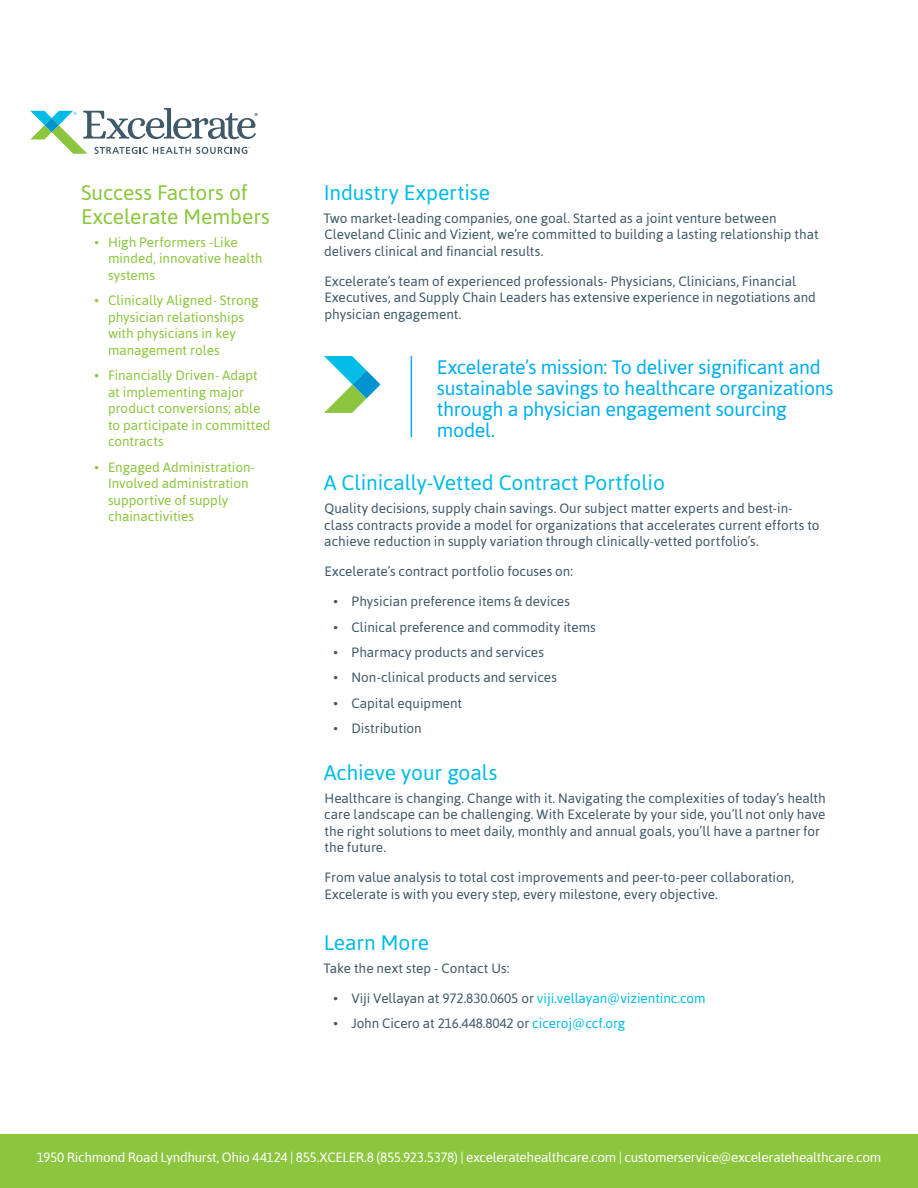
<style>
.page{position:relative;width:918px;height:1188px;background:#fff}
.page>*{position:absolute;margin:0;border:0;box-sizing:border-box;transform-origin:0 0}
.Blue_-_Blue_TItle{font:21px "Asap";letter-spacing:-.005em;color:#02bce5}
.Blue_-_Blue_TItle-2{font:21px/24px "Asap";letter-spacing:-.005em;color:#8bc63e}
.Blue_-_Blue_TItle-3{font:19.5px/21px "Asap";letter-spacing:-.015em;color:#00aeef}
.t1{font:13.5px/16.5px "Asap";color:#405968}
.t2{font:13.5px/16.5px "Asap";color:#8bc63e}
.t3{font:13.5px "Asap";letter-spacing:-.02em;color:#fff}
.s1{color:#02bce5}
</style>
<div class="page">
<div style="left:0;top:1135px;width:918px;height:53px;background:#8bc63e"></div>
<hr style="left:411px;top:356px;width:1px;height:81px;background:#00aeef">
<svg style="left:324px;top:356px;width:57px;height:57px"></svg>
<svg style="left:30px;top:108px;width:228px;height:46px"></svg>
<p class="Blue_-_Blue_TItle-2" style="left:81px;top:180px;width:190px">Success Factors of<br>Excelerate Members</p>
<p class="t2" style="left:108px;top:234px;width:156px;text-indent:-14px">• High Performers -Like minded, innovative health systems</p>
<p class="t2" style="left:108px;top:292px;width:152px;text-indent:-14px">• Clinically Aligned- Strong physician relationships with physicians in key management roles</p>
<p class="t2" style="left:108px;top:367px;width:164px;text-indent:-14px">• Financially Driven- Adapt at implementing major product conversions; able to participate in committed contracts</p>
<p class="t2" style="left:108px;top:458px;width:149px;text-indent:-14px">• Engaged Administration-<br>Involved administration supportive of supply chainactivities</p>
<p class="Blue_-_Blue_TItle" style="left:324px;top:180px;width:168px">Industry Expertise</p>
<p class="t1" style="left:323px;top:210px;width:497px">Two market-leading companies, one goal. Started as a joint venture between<br>Cleveland Clinic and Vizient, we’re committed to building a lasting relationship that delivers clinical and financial results.</p>
<p class="t1" style="left:324px;top:273px;width:493px">Excelerate’s team of experienced professionals- Physicians, Clinicians, Financial<br>Executives, and Supply Chain Leaders has extensive experience in negotiations and physician engagement.</p>
<p class="Blue_-_Blue_TItle-3" style="left:437px;top:357px;width:398px">Excelerate’s mission: To deliver significant and sustainable savings to healthcare organizations through a physician engagement sourcing model.</p>
<p class="Blue_-_Blue_TItle" style="left:324px;top:470px;width:343px">A Clinically-Vetted Contract Portfolio</p>
<p class="t1" style="left:324px;top:500px;width:497px">Quality decisions, supply chain savings. Our subject matter experts and best-in&shy;class contracts provide a model for organizations that accelerates current efforts to achieve reduction in supply variation through clinically-vetted portfolio’s.</p>
<p class="t1" style="left:324px;top:563px;width:250px">Excelerate’s contract portfolio focuses on:</p>
<p class="t1" style="left:334px;top:593px;width:238px">• Physician preference items &amp; devices</p>
<p class="t1" style="left:334px;top:618px;width:264px">• Clinical preference and commodity items</p>
<p class="t1" style="left:334px;top:644px;width:212px">• Pharmacy products and services</p>
<p class="t1" style="left:334px;top:669px;width:225px">• Non-clinical products and services</p>
<p class="t1" style="left:334px;top:695px;width:130px">• Capital equipment</p>
<p class="t1" style="left:334px;top:720px;width:90px">• Distribution</p>
<p class="Blue_-_Blue_TItle" style="left:324px;top:760px;width:175px">Achieve your goals</p>
<p class="t1" style="left:324px;top:790px;width:503px">Healthcare is changing. Change with it. Navigating the complexities of today’s health care landscape can be challenging. With Excelerate by your side, you’ll not only have the right solutions to meet daily, monthly and annual goals, you’ll have a partner for the future.</p>
<p class="t1" style="left:324px;top:869px;width:471px">From value analysis to total cost improvements and peer-to-peer collaboration,<br>Excelerate is with you every step, every milestone, every objective.</p>
<p class="Blue_-_Blue_TItle" style="left:324px;top:930px;width:107px">Learn More</p>
<p class="t1" style="left:323px;top:960px;width:188px">Take the next step - Contact Us:</p>
<p class="t1" style="left:334px;top:990px;width:374px">• Viji Vellayan at 972.830.0605 or <span class="s1">viji.vellayan@vizientinc.com</span></p>
<p class="t1" style="left:334px;top:1015px;width:293px">• John Cicero at 216.448.8042 or <span class="s1">ciceroj@ccf.org</span></p>
<p class="t3" style="left:37px;top:1150px;width:846px">1950 Richmond Road Lyndhurst, Ohio 44124 | 855.XCELER.8 (855.923.5378) | exceleratehealthcare.com | customerservice@exceleratehealthcare.com</p>
</div>
